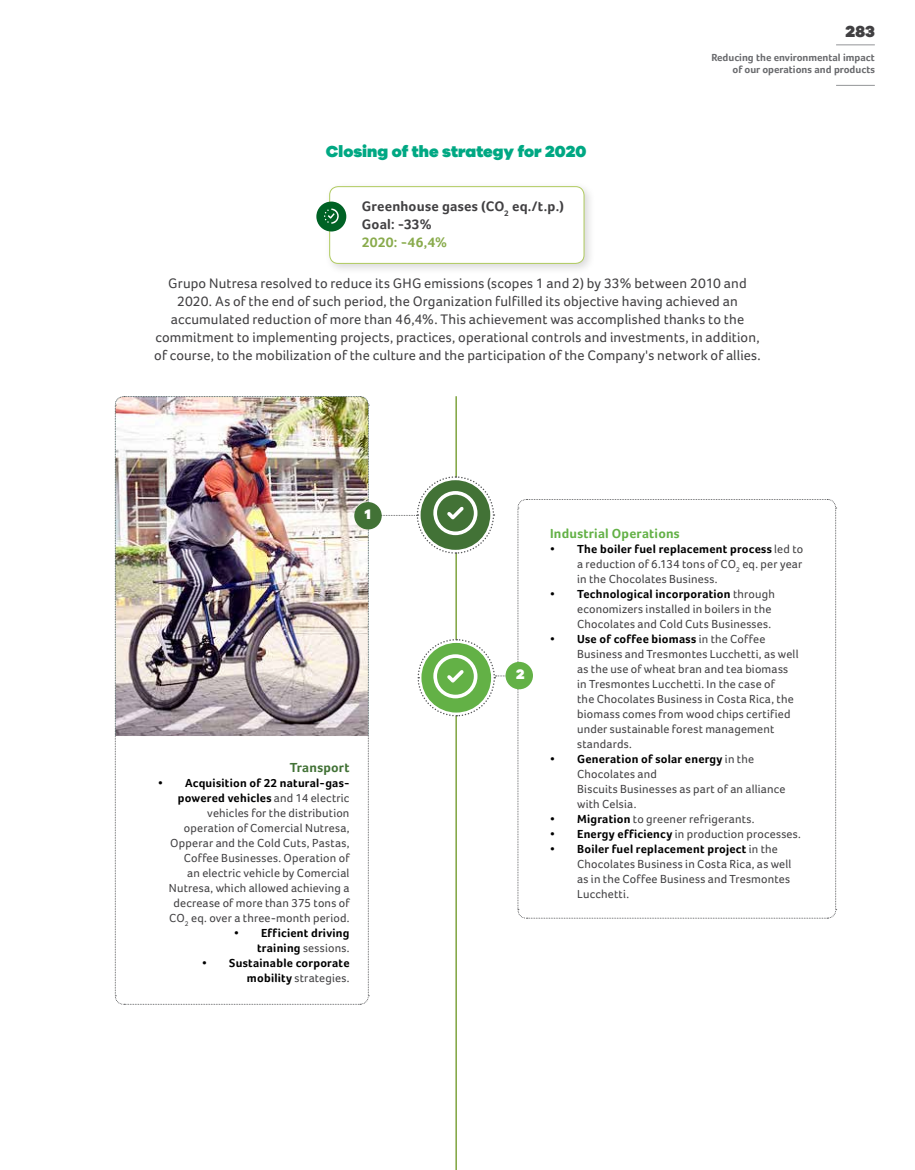
<style>
.page{position:relative;width:915px;height:1170px;background:#fff}
.page>*{position:absolute;margin:0;border:0;box-sizing:border-box;transform-origin:0 0}
.t1{font:900 16.5px "Galano Grotesque";color:#00a883}
.t2{font:900 16.5px "Galano Grotesque";color:#414042}
.t3{font:14.25px/18px "Foco";letter-spacing:.01em;color:#414042;text-align:center}
.t4{font:700 14.25px/18px "Foco";letter-spacing:.015em;color:#414042}
.t5{font:700 14.25px "Foco";letter-spacing:.015em;color:#89ab4c}
.t6{font:900 14.25px "Galano Grotesque";color:#fff}
.t7{font:700 13.5px "Foco";letter-spacing:.015em;color:#63b146}
.t8{font:700 13.5px "Foco";letter-spacing:.02em;color:#427236}
.t9{font:12px/15px "Foco";letter-spacing:.015em;color:#414042}
.t10{font:700 12px/15px "Foco";letter-spacing:.02em;color:#000;text-align:right}
.t11{font:700 10.5px/12.6px "Foco";color:#696a6d;text-align:right}
.s1{font-weight:700;color:#000}
.s2{font-weight:400;color:#414042}
</style>
<div class="page">
<hr style="left:455px;top:396px;width:2px;height:773px;background:#7ea43f">
<div style="left:324px;top:181px;width:271px;height:94px;background:#000;opacity:.15"></div>
<div style="left:329px;top:187px;width:255px;height:76px;background:#fff;border-radius:9px"></div>
<div style="left:329px;top:186px;width:255px;height:78px;border:1px solid #afca5d;border-radius:9px"></div>
<div style="left:316px;top:201px;width:30px;height:30px;background:#006225;border-radius:50%"></div>
<svg style="left:324px;top:208px;width:15px;height:16px"></svg>
<svg style="left:114px;top:396px;width:722px;height:608px"></svg>
<div style="left:505px;top:661px;width:28px;height:28px;background:#63b146;border-radius:50%"></div>
<div style="left:354px;top:502px;width:27px;height:27px;background:#427236;border-radius:50%"></div>
<hr style="left:835px;top:44px;width:39px;height:1px;background:#939598">
<hr style="left:835px;top:85px;width:39px;height:1px;background:#939598">
<h1 class="t2" style="left:845px;top:21px;width:31px">283</h1>
<h1 class="t1" style="left:326px;top:141px;width:262px">Closing of the strategy for 2020</h1>
<p class="t4" style="left:361px;top:197px;width:203px">Greenhouse gases (CO<sub>2</sub> eq./t.p.)<br>Goal: -33%</p>
<p class="t5" style="left:361px;top:234px;width:87px">2020: -46,4%</p>
<p class="t11" style="left:711px;top:51px;width:165px">Reducing the environmental impact of our operations and products</p>
<p class="t3" style="left:154px;top:274px;width:607px">Grupo Nutresa resolved to reduce its GHG emissions (scopes 1 and 2) by 33% between 2010 and 2020. As of the end of such period, the Organization fulfilled its objective having achieved an accumulated reduction of more than 46,4%. This achievement was accomplished thanks to the commitment to implementing projects, practices, operational controls and investments, in addition, of course, to the mobilization of the culture and the participation of the Company's network of allies.</p>
<p class="t6" style="left:365px;top:505px;width:8px">1</p>
<p class="t8" style="left:290px;top:759px;width:61px">Transport</p>
<p class="t9" style="left:158px;top:775px;width:193px;text-align:right"><span class="s1">• Acquisition of 22 natural-gas&shy;powered vehicles</span> and 14 electric vehicles for the distribution operation of Comercial Nutresa, Opperar and the Cold Cuts, Pastas, Coffee Businesses. Operation of<br>an electric vehicle by Comercial Nutresa, which allowed achieving a decrease of more than 375 tons of CO<sub>2</sub> eq. over a three-month period.</p>
<p class="t10" style="left:234px;top:925px;width:117px">• Efficient driving training <span class="s2">sessions.</span></p>
<p class="t10" style="left:202px;top:955px;width:149px">• Sustainable corporate mobility <span class="s2">strategies.</span></p>
<p class="t6" style="left:516px;top:665px;width:10px">2</p>
<p class="t7" style="left:550px;top:525px;width:131px">Industrial Operations</p>
<p class="t9" style="left:577px;top:541px;width:227px;text-align:justify;text-indent:-27px"><span class="s1">• The boiler fuel replacement process</span> led to a reduction of 6.134 tons of CO<sub>2</sub> eq. per year in the Chocolates Business.</p>
<p class="t9" style="left:577px;top:586px;width:199px;text-indent:-27px"><span class="s1">• Technological incorporation</span> through economizers installed in boilers in the<br>Chocolates and Cold Cuts Businesses.</p>
<p class="t9" style="left:577px;top:631px;width:223px;text-indent:-27px"><span class="s1">• Use of coffee biomass</span> in the Coffee Business and Tresmontes Lucchetti, as well as the use of wheat bran and tea biomass in Tresmontes Lucchetti. In the case of<br>the Chocolates Business in Costa Rica, the biomass comes from wood chips certified under sustainable forest management standards.</p>
<p class="t9" style="left:577px;top:751px;width:210px;text-indent:-27px"><span class="s1">• Generation of solar energy</span> in the<br>Chocolates and<br>Biscuits Businesses as part of an alliance with Celsia.</p>
<p class="t9" style="left:550px;top:811px;width:206px"><span class="s1">• Migration</span> to greener refrigerants.</p>
<p class="t9" style="left:550px;top:826px;width:252px"><span class="s1">• Energy efficiency</span> in production processes.</p>
<p class="t9" style="left:577px;top:841px;width:216px;text-indent:-27px"><span class="s1">• Boiler fuel replacement project</span> in the Chocolates Business in Costa Rica, as well as in the Coffee Business and Tresmontes Lucchetti.</p>
</div>
